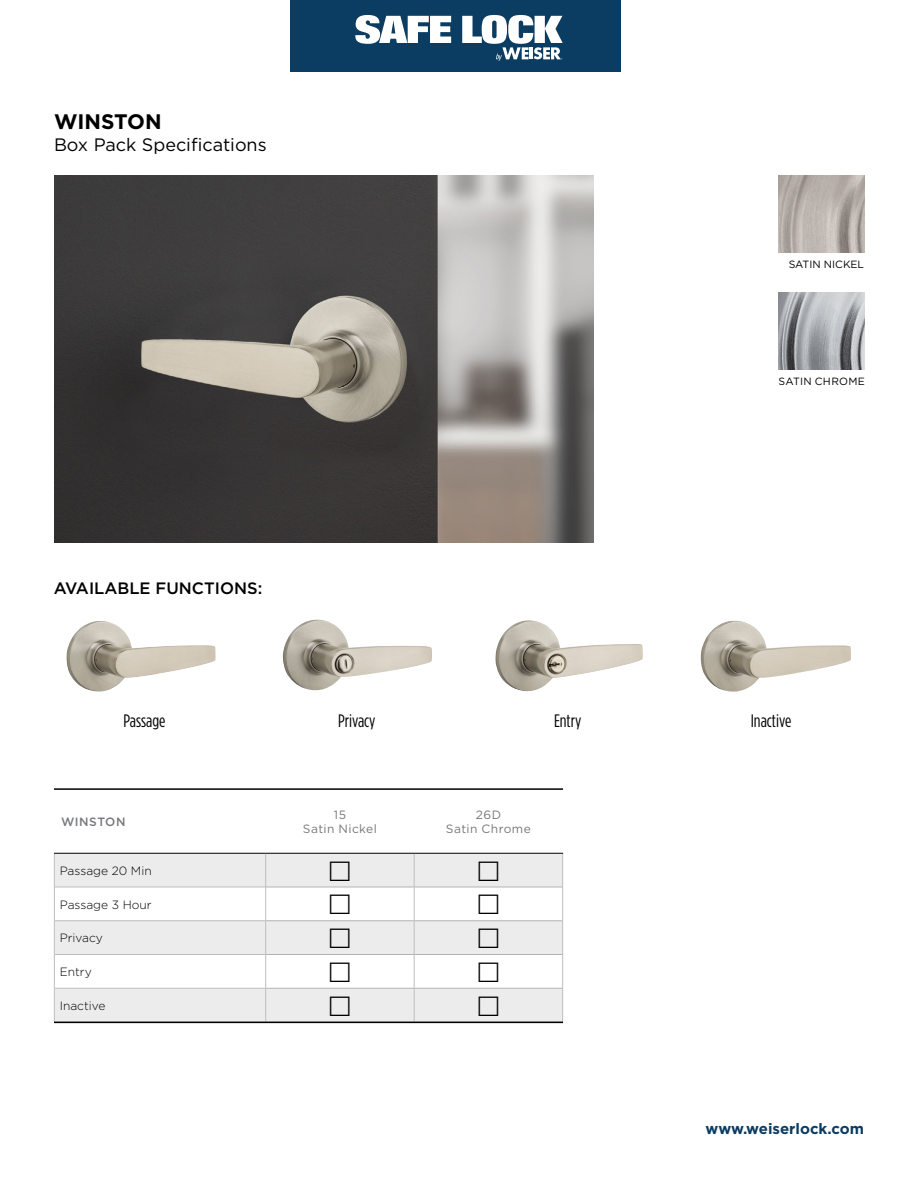
<style>
.page{position:relative;width:918px;height:1188px;background:#fff}
.page>*{position:absolute;margin:0;border:0;box-sizing:border-box;transform-origin:0 0}
.t1{font:700 21px "Gotham";color:#000}
.t2{font:18px "Gotham Condensed";color:#000}
.t3{font:18px "Gotham";color:#000}
.t4{font:500 16.5px "Gotham";color:#000}
.t5{font:700 15px "Gotham";color:#0b3c61}
.t6{font:300 12px "Gotham";color:#000}
.t7{font:12px/14.4px "Gotham";letter-spacing:.035em;color:#77787b;text-align:center}
.t8{font:500 12px "Gotham";letter-spacing:.04em;color:#77787b}
.t9{font:10.5px "Gotham";color:#000}
.t10{font:10.5px "Gotham";letter-spacing:.03em;color:#000}
</style>
<div class="page">
<img style="left:779px;top:293px;width:86px;height:76px">
<div style="left:291px;top:0;width:330px;height:71px;background:#0b3c61"></div>
<svg style="left:355px;top:15px;width:96px;height:29px"></svg>
<svg style="left:462px;top:15px;width:101px;height:46px"></svg>
<img style="left:54px;top:176px;width:540px;height:367px">
<img style="left:66px;top:621px;width:150px;height:71px">
<img style="left:283px;top:620px;width:149px;height:71px">
<img style="left:495px;top:620px;width:148px;height:72px">
<img style="left:701px;top:620px;width:150px;height:72px">
<img style="left:779px;top:175px;width:86px;height:77px">
<svg style="left:55px;top:921px;width:507px;height:101px;fill:#ececed"></svg>
<hr style="left:54px;top:887px;width:1px;height:34px;background:#bcbec0">
<hr style="left:54px;top:921px;width:1px;height:34px;background:#bcbec0">
<hr style="left:54px;top:955px;width:1px;height:33px;background:#bcbec0">
<hr style="left:54px;top:988px;width:1px;height:34px;background:#bcbec0">
<hr style="left:265px;top:887px;width:1px;height:34px;background:#bcbec0">
<hr style="left:265px;top:921px;width:1px;height:33px;background:#bcbec0">
<hr style="left:414px;top:887px;width:1px;height:33px;background:#bcbec0">
<hr style="left:414px;top:921px;width:1px;height:33px;background:#bcbec0">
<hr style="left:562px;top:887px;width:1px;height:34px;background:#bcbec0">
<hr style="left:562px;top:921px;width:1px;height:33px;background:#bcbec0">
<hr style="left:265px;top:955px;width:1px;height:33px;background:#bcbec0">
<hr style="left:414px;top:955px;width:1px;height:33px;background:#bcbec0">
<hr style="left:562px;top:955px;width:1px;height:33px;background:#bcbec0">
<hr style="left:265px;top:989px;width:1px;height:33px;background:#bcbec0">
<hr style="left:414px;top:989px;width:1px;height:33px;background:#bcbec0">
<hr style="left:562px;top:989px;width:1px;height:33px;background:#bcbec0">
<hr style="left:55px;top:887px;width:210px;height:1px;background:#bcbec0">
<hr style="left:55px;top:920px;width:210px;height:1px;background:#bcbec0">
<hr style="left:55px;top:954px;width:211px;height:1px;background:#bcbec0">
<hr style="left:55px;top:988px;width:211px;height:1px;background:#bcbec0">
<hr style="left:266px;top:887px;width:148px;height:1px;background:#b1b4b6">
<hr style="left:414px;top:887px;width:148px;height:1px;background:#b1b4b6">
<hr style="left:266px;top:920px;width:148px;height:1px;background:#b1b4b6">
<hr style="left:414px;top:920px;width:148px;height:1px;background:#b1b4b6">
<hr style="left:266px;top:954px;width:148px;height:1px;background:#b1b4b6">
<hr style="left:414px;top:954px;width:149px;height:1px;background:#b1b4b6">
<hr style="left:266px;top:988px;width:148px;height:1px;background:#b1b4b6">
<hr style="left:414px;top:988px;width:149px;height:1px;background:#b1b4b6">
<hr style="left:54px;top:788px;width:509px;height:2px;background:#000">
<hr style="left:54px;top:1022px;width:509px;height:1px;background:#000">
<svg style="left:54px;top:853px;width:509px;height:34px;background:#e5e5e6"></svg>
<svg style="left:330px;top:928px;width:20px;height:20px"></svg>
<svg style="left:479px;top:928px;width:19px;height:20px"></svg>
<svg style="left:330px;top:962px;width:20px;height:20px"></svg>
<svg style="left:479px;top:962px;width:19px;height:20px"></svg>
<svg style="left:330px;top:996px;width:20px;height:20px"></svg>
<svg style="left:479px;top:996px;width:19px;height:20px"></svg>
<h1 class="t1" style="left:54px;top:108px;width:109px">WINSTON</h1>
<h2 class="t3" style="left:54px;top:133px;width:214px">Box Pack Specifications</h2>
<h3 class="t4" style="left:54px;top:578px;width:210px">AVAILABLE FUNCTIONS:</h3>
<p class="t9" style="left:789px;top:257px;width:77px">SATIN NICKEL</p>
<p class="t10" style="left:779px;top:375px;width:88px">SATIN CHROME</p>
<h2 class="t2" style="left:123px;top:711px;width:44px">Passage</h2>
<h2 class="t2" style="left:338px;top:711px;width:39px">Privacy</h2>
<h2 class="t2" style="left:554px;top:711px;width:29px">Entry</h2>
<h2 class="t2" style="left:751px;top:711px;width:42px">Inactive</h2>
<p class="t8" style="left:61px;top:814px;width:66px">WINSTON</p>
<p class="t7" style="left:303px;top:807px;width:76px">15<br>Satin Nickel</p>
<p class="t7" style="left:446px;top:807px;width:87px">26D<br>Satin Chrome</p>
<p class="t6" style="left:60px;top:863px;width:93px">Passage 20 Min</p>
<p class="t6" style="left:60px;top:897px;width:93px">Passage 3 Hour</p>
<p class="t6" style="left:60px;top:931px;width:45px">Privacy</p>
<p class="t6" style="left:60px;top:964px;width:34px">Entry</p>
<p class="t6" style="left:60px;top:998px;width:47px">Inactive</p>
<p class="t5" style="left:706px;top:1119px;width:160px">www.weiserlock.com</p>
</div>
